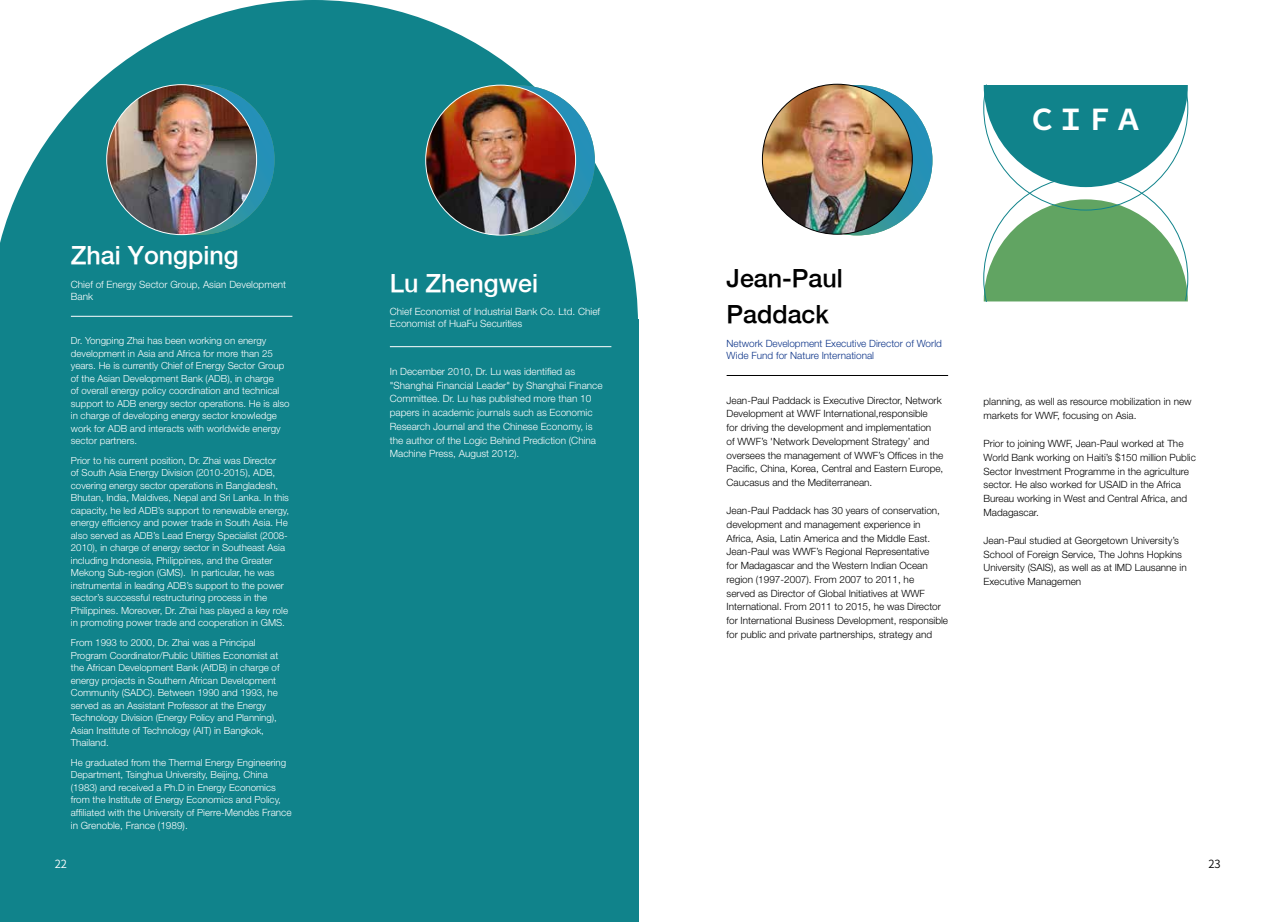
<style>
.page{position:relative;width:1276px;height:922px;background:#fff}
.page>*{position:absolute;margin:0;border:0;box-sizing:border-box;transform-origin:0 0}
.t1{font:700 28.75px "Source Han Sans CN";color:#fff}
.t2{font:500 25px "Helvetica Neue";color:#fff}
.t3{font:500 25px/36.2px "Helvetica Neue";color:#000}
.t4{font:11.25px "Source Han Sans CN";color:#000}
.t5{font:11.25px "Source Han Sans CN";color:#fff}
.t6{font:300 10px/13.8px "Helvetica Neue";color:#000}
.t7{font:300 10px/13.8px "Helvetica Neue";color:#fff}
.t8{font:300 10px/12px "Helvetica Neue";color:#0c3388}
.t9{font:300 9.75px/12.5px "Helvetica Neue";color:#fff}
.s1{font-size:10px}
</style>
<div class="page">
<svg style="left:0;top:0;width:638px;height:319px;fill:#10838b"></svg>
<div style="left:0;top:319px;width:638px;height:602px;background:#10838b"></div>
<svg style="left:124px;top:84px;width:151px;height:151px;background:#2e94b1"></svg>
<img style="left:107px;top:85px;width:150px;height:149px;border-radius:75px">
<hr style="left:71px;top:316px;width:221px;height:1px;background:#fff">
<svg style="left:444px;top:85px;width:151px;height:151px;background:#3597b3"></svg>
<img style="left:426px;top:85px;width:149px;height:150px;border-radius:75px">
<hr style="left:390px;top:346px;width:221px;height:1px;background:#fff">
<svg style="left:782px;top:85px;width:150px;height:150px;background:#278ba8"></svg>
<img style="left:762px;top:84px;width:150px;height:150px;border-radius:75px">
<hr style="left:726px;top:375px;width:222px;height:1px;background:#000">
<svg style="left:983px;top:84px;width:205px;height:218px"></svg>
<h2 class="t2" style="left:71px;top:240px;width:169px">Zhai Yongping</h2>
<p class="t7" style="left:71px;top:278px;width:217px;line-height:12px">Chief of Energy Sector Group, Asian Development<br>Bank</p>
<p class="t9" style="left:71px;top:334px;width:220px">Dr. Yongping Zhai has been working on energy development in Asia and Africa for more than 25 years. He is currently Chief of Energy Sector Group of the Asian Development Bank (ADB), in charge<br>of overall energy policy coordination and technical support to ADB energy sector operations. He is also in charge of developing energy sector knowledge work for ADB and interacts with worldwide energy sector partners.</p>
<p class="t9" style="left:71px;top:454px;width:220px">Prior to his current position, Dr. Zhai was Director<br>of South Asia Energy Division (2010-2015), ADB, covering energy sector operations in Bangladesh, Bhutan, India, Maldives, Nepal and Sri Lanka. In this capacity, he led ADB’s support to renewable energy, energy efficiency and power trade in South Asia. He also served as ADB’s Lead Energy Specialist (2008- 2010), in charge of energy sector in Southeast Asia including Indonesia, Philippines, and the Greater Mekong Sub-region (GMS). In particular, he was instrumental in leading ADB’s support to the power sector’s successful restructuring process in the Philippines. Moreover, Dr. Zhai has played a key role in promoting power trade and cooperation in GMS.</p>
<p class="t9" style="left:71px;top:636px;width:210px">From 1993 to 2000, Dr. Zhai was a Principal Program Coordinator/Public Utilities Economist at the African Development Bank (AfDB) in charge of energy projects in Southern African Development Community (SADC). Between 1990 and 1993, he served as an Assistant Professor at the Energy Technology Division (Energy Policy and Planning), Asian Institute of Technology (AIT) in Bangkok, Thailand.</p>
<p class="t9" style="left:71px;top:755px;width:222px">He graduated from the Thermal Energy Engineering Department, Tsinghua University, Beijing, China (1983) and received a Ph.D in Energy Economics from the Institute of Energy Economics and Policy, affiliated with the University of Pierre-<span class="s1">Mendès France</span></p>
<p class="t7" style="left:71px;top:817px;width:118px">in Grenoble, France (1989).</p>
<p class="t5" style="left:55px;top:857px;width:14px">22</p>
<h2 class="t2" style="left:390px;top:268px;width:150px">Lu Zhengwei</h2>
<p class="t7" style="left:390px;top:305px;width:212px;line-height:12px">Chief Economist of Industrial Bank Co. Ltd. Chief<br>Economist of HuaFu Securities</p>
<p class="t7" style="left:390px;top:364px;width:214px">In December 2010, Dr. Lu was identified as "Shanghai Financial Leader" by Shanghai Finance Committee. Dr. Lu has published more than 10 papers in academic journals such as Economic Research Journal and the Chinese Economy, is the author of the Logic Behind Prediction (China Machine Press, August 2012).</p>
<h1 class="t1" style="left:1028px;top:103px;width:116px">ＣＩＦＡ</h1>
<h2 class="t3" style="left:726px;top:260px;width:118px">Jean-Paul<br>Paddack</h2>
<p class="t8" style="left:726px;top:337px;width:217px">Network Development Executive Director of World<br>Wide Fund for Nature International</p>
<p class="t6" style="left:726px;top:393px;width:218px">Jean-Paul Paddack is Executive Director, Network Development at WWF International,responsible<br>for driving the development and implementation<br>of WWF’s 'Network Development Strategy’ and oversees the management of WWF’s Offices in the Pacific, China, Korea, Central and Eastern Europe, Caucasus and the Mediterranean.</p>
<p class="t6" style="left:726px;top:503px;width:223px">Jean-Paul Paddack has 30 years of conservation, development and management experience in Africa, Asia, Latin America and the Middle East.<br>Jean-Paul was WWF’s Regional Representative<br>for Madagascar and the Western Indian Ocean region (1997-2007). From 2007 to 2011, he<br>served as Director of Global Initiatives at WWF International. From 2011 to 2015, he was Director for International Business Development, responsible for public and private partnerships, strategy and</p>
<p class="t6" style="left:983px;top:394px;width:210px">planning, as well as resource mobilization in new markets for WWF, focusing on Asia.</p>
<p class="t6" style="left:983px;top:436px;width:214px">Prior to joining WWF, Jean-Paul worked at The World Bank working on Haiti’s $150 million Public Sector Investment Programme in the agriculture sector. He also worked for USAID in the Africa Bureau working in West and Central Africa, and Madagascar.</p>
<p class="t6" style="left:983px;top:533px;width:205px">Jean-Paul studied at Georgetown University’s School of Foreign Service, The Johns Hopkins University (SAIS), as well as at IMD Lausanne in Executive Managemen</p>
<p class="t4" style="left:1208px;top:857px;width:14px">23</p>
</div>
